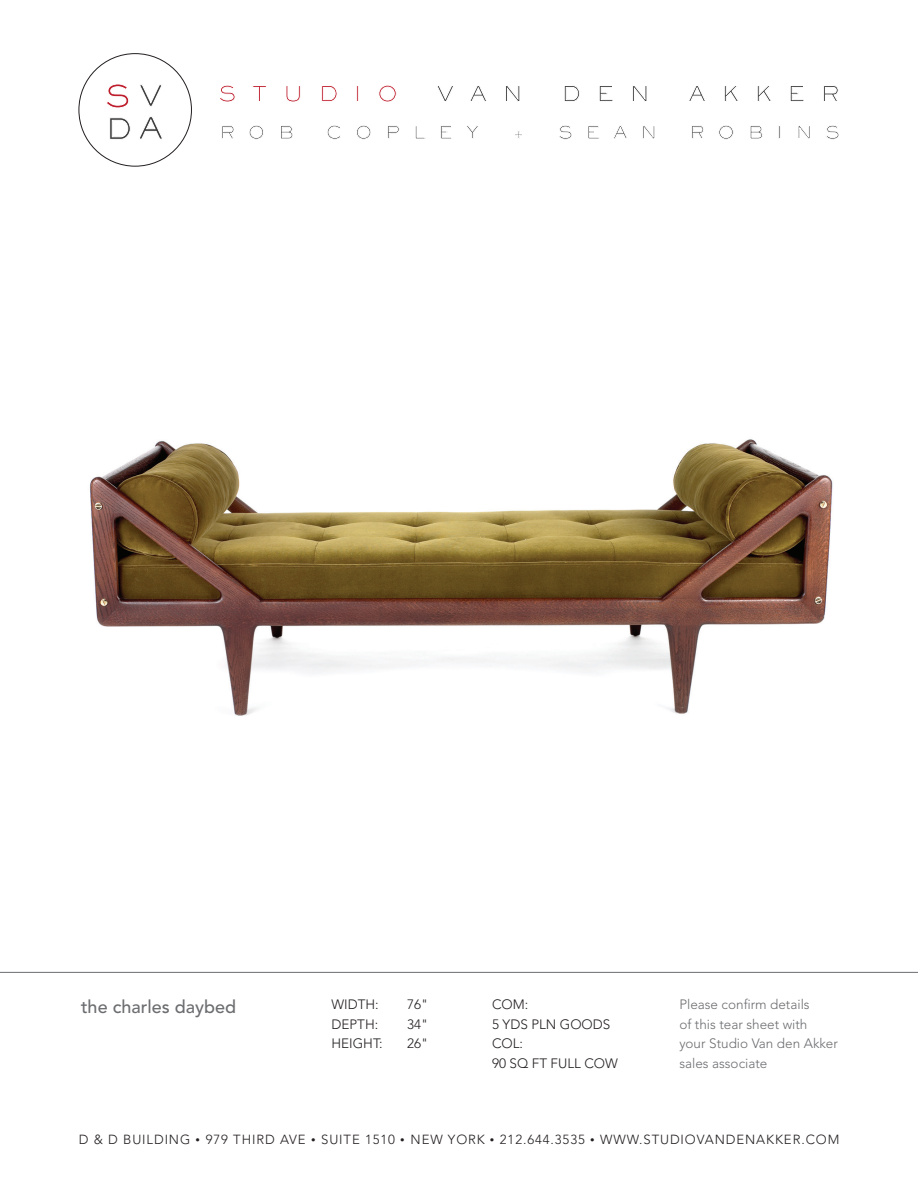
<style>
.page{position:relative;width:918px;height:1188px;background:#fff}
.page>*{position:absolute;margin:0;border:0;box-sizing:border-box;transform-origin:0 0}
.t1{font:500 18px "Avenir";color:#6c6d70}
.t2{font:300 13.5px/19.5px "Avenir";color:#6c6d70}
.t3{font:300 13.5px "Avenir";color:#231f20}
.t4{font:300 13.2px "Avenir";letter-spacing:.07em;color:#231f20}
.s1{font-size:9px}
</style>
<div class="page">
<img style="left:90px;top:439px;width:743px;height:277px">
<hr style="left:0;top:972px;width:918px;height:1px;background:#6c6d70">
<svg style="left:222px;top:125px;width:12px;height:14px"></svg>
<svg style="left:249px;top:125px;width:14px;height:14px"></svg>
<svg style="left:281px;top:125px;width:12px;height:14px"></svg>
<svg style="left:327px;top:125px;width:13px;height:14px"></svg>
<svg style="left:357px;top:125px;width:14px;height:14px"></svg>
<svg style="left:388px;top:125px;width:11px;height:13px"></svg>
<svg style="left:415px;top:126px;width:10px;height:13px"></svg>
<svg style="left:440px;top:126px;width:12px;height:13px"></svg>
<svg style="left:467px;top:126px;width:11px;height:13px"></svg>
<svg style="left:515px;top:131px;width:7px;height:7px"></svg>
<svg style="left:559px;top:125px;width:13px;height:14px"></svg>
<svg style="left:588px;top:126px;width:11px;height:13px"></svg>
<svg style="left:614px;top:126px;width:13px;height:13px"></svg>
<svg style="left:643px;top:126px;width:12px;height:13px"></svg>
<svg style="left:692px;top:125px;width:12px;height:14px"></svg>
<svg style="left:719px;top:125px;width:15px;height:14px"></svg>
<svg style="left:750px;top:126px;width:12px;height:13px"></svg>
<svg style="left:779px;top:126px;width:1px;height:12px"></svg>
<svg style="left:798px;top:126px;width:12px;height:13px"></svg>
<svg style="left:826px;top:125px;width:13px;height:14px"></svg>
<svg style="left:220px;top:85px;width:15px;height:17px"></svg>
<svg style="left:252px;top:86px;width:14px;height:15px"></svg>
<svg style="left:286px;top:86px;width:15px;height:16px"></svg>
<svg style="left:321px;top:85px;width:16px;height:17px"></svg>
<svg style="left:357px;top:86px;width:2px;height:15px"></svg>
<svg style="left:379px;top:85px;width:17px;height:17px"></svg>
<svg style="left:437px;top:86px;width:16px;height:15px"></svg>
<svg style="left:470px;top:86px;width:16px;height:15px"></svg>
<svg style="left:506px;top:86px;width:14px;height:15px"></svg>
<svg style="left:564px;top:86px;width:16px;height:15px"></svg>
<svg style="left:599px;top:86px;width:14px;height:15px"></svg>
<svg style="left:633px;top:86px;width:14px;height:15px"></svg>
<svg style="left:689px;top:86px;width:16px;height:15px"></svg>
<svg style="left:724px;top:86px;width:14px;height:15px"></svg>
<svg style="left:757px;top:86px;width:14px;height:15px"></svg>
<svg style="left:790px;top:86px;width:14px;height:15px"></svg>
<svg style="left:824px;top:85px;width:14px;height:16px"></svg>
<svg style="left:107px;top:84px;width:22px;height:24px"></svg>
<svg style="left:140px;top:84px;width:21px;height:23px"></svg>
<svg style="left:109px;top:117px;width:22px;height:23px"></svg>
<svg style="left:140px;top:116px;width:22px;height:23px"></svg>
<p class="t1" style="left:81px;top:996px;width:157px">the charles daybed</p>
<p class="t3" style="left:332px;top:997px;width:49px">WIDTH:</p>
<p class="t3" style="left:407px;top:997px;width:23px">76"</p>
<p class="t3" style="left:332px;top:1016px;width:48px">DEPTH:</p>
<p class="t3" style="left:407px;top:1016px;width:23px">34"</p>
<p class="t3" style="left:332px;top:1036px;width:53px">HEIGHT:</p>
<p class="t3" style="left:407px;top:1036px;width:23px">26"</p>
<p class="t3" style="left:492px;top:997px;width:38px">COM:</p>
<p class="t3" style="left:492px;top:1016px;width:120px">5 YDS PLN GOODS</p>
<p class="t3" style="left:492px;top:1036px;width:33px">COL:</p>
<p class="t3" style="left:492px;top:1055px;width:127px">90 SQ FT FULL COW</p>
<p class="t2" style="left:679px;top:995px;width:160px">Please confirm details<br>of this tear sheet with<br>your Studio Van den Akker sales associate</p>
<p class="t4" style="left:79px;top:1132px;width:762px">D &amp; D BUILDING <span class="s1">•</span> 979 THIRD AVE <span class="s1">•</span> SUITE 1510 <span class="s1">•</span> NEW YORK <span class="s1">•</span> 212.644.3535 <span class="s1">•</span> WWW.STUDIOVANDENAKKER.COM</p>
</div>
